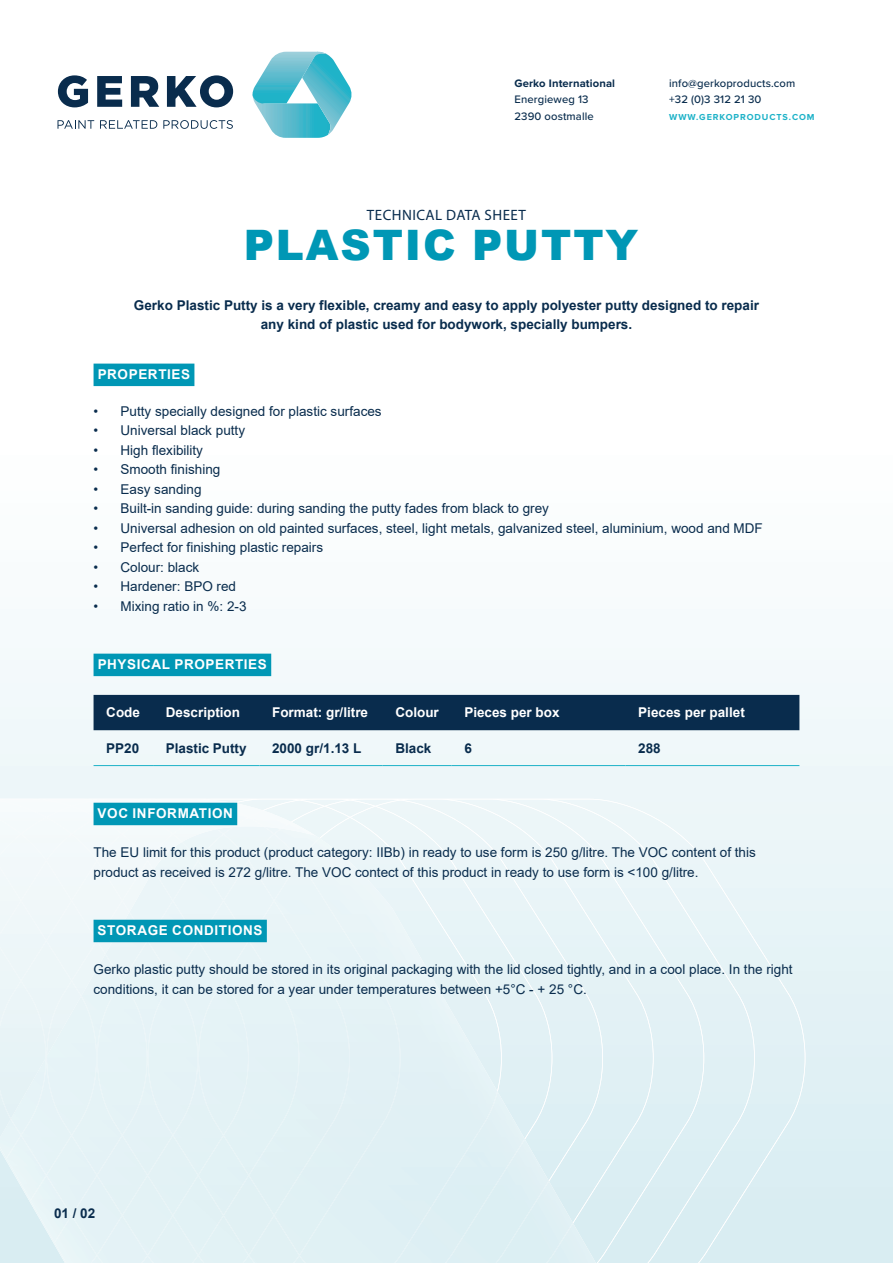
<style>
.page{position:relative;width:893px;height:1263px;background:#fff}
.page>*{position:absolute;margin:0;border:0;box-sizing:border-box;transform-origin:0 0}
.t1{font:900 42px "Arial";letter-spacing:.045em;color:#0097b5}
.t2{font:15px "Myriad Pro";letter-spacing:.03em;color:#092c4d}
.t3{font:13.5px/19.5px "Arial";color:#092c4d}
.t4{font:700 13.5px/19.5px "Arial";color:#092c4d;text-align:center}
.t5{font:700 13.5px "Arial";letter-spacing:.045em;color:#fff}
.t6{font:700 13.5px "Arial";color:#fff}
.t7{font:700 13.5px "Arial";letter-spacing:.025em;color:#fff}
.t8{font:500 11.25px/16.5px "Proxima Nova";letter-spacing:.01em;color:#092c4d}
.t9{font:700 11.25px "Proxima Nova";letter-spacing:.01em;color:#092c4d}
.t10{font:700 9px "Proxima Nova";letter-spacing:.1em;color:#1db2c8}
</style>
<div class="page">
<svg style="left:0;top:648px;width:893px;height:615px"></svg>
<svg style="left:319px;top:799px;width:486px;height:464px"></svg>
<img style="left:6px;top:1138px;width:5px;height:9px">
<img style="left:11px;top:1138px;width:35px;height:9px">
<div style="left:46px;top:1138px;width:51px;height:125px;background:#e5f3f6"></div>
<div style="left:97px;top:1138px;width:51px;height:125px;background:#e4f2f6"></div>
<div style="left:148px;top:828px;width:134px;height:435px;background:#e3f2f5"></div>
<img style="left:320px;top:838px;width:65px;height:425px">
<div style="left:385px;top:899px;width:47px;height:364px;background:#e5f3f6"></div>
<div style="left:431px;top:976px;width:48px;height:115px;background:#e4f2f5"></div>
<div style="left:478px;top:1057px;width:47px;height:82px;background:#e0f0f4"></div>
<div style="left:394px;top:1091px;width:104px;height:172px;background:#dff0f4"></div>
<div style="left:320px;top:861px;width:81px;height:394px;background:#e3f1f5"></div>
<div style="left:320px;top:901px;width:30px;height:314px;background:#e3f1f5"></div>
<div style="left:525px;top:1139px;width:71px;height:124px;background:#dbeef3"></div>
<div style="left:445px;top:1139px;width:80px;height:124px;background:#ddeff4"></div>
<div style="left:496px;top:1181px;width:53px;height:82px;background:#dceff3"></div>
<img style="left:546px;top:1222px;width:27px;height:41px">
<div style="left:198px;top:838px;width:122px;height:425px;background:#e3f2f5"></div>
<img style="left:0;top:1147px;width:66px;height:116px">
<div style="left:0;top:1119px;width:200px;height:19px;background:#e5f3f6"></div>
<div style="left:207px;top:800px;width:27px;height:318px;background:#e4f2f6"></div>
<img style="left:207px;top:800px;width:16px;height:3px">
<div style="left:235px;top:803px;width:28px;height:109px;background:#ebf5f8"></div>
<img style="left:237px;top:806px;width:12px;height:4px">
<img style="left:0;top:799px;width:207px;height:320px">
<img style="left:46px;top:803px;width:189px;height:254px">
<img style="left:234px;top:810px;width:57px;height:18px">
<img style="left:282px;top:822px;width:34px;height:14px">
<img style="left:232px;top:810px;width:32px;height:17px">
<svg style="left:281px;top:822px;width:11px;height:7px"></svg>
<svg style="left:58px;top:120px;width:36px;height:9px"></svg>
<svg style="left:100px;top:120px;width:57px;height:9px"></svg>
<svg style="left:163px;top:120px;width:70px;height:9px"></svg>
<svg style="left:58px;top:75px;width:30px;height:32px"></svg>
<svg style="left:97px;top:76px;width:25px;height:31px"></svg>
<svg style="left:131px;top:76px;width:28px;height:31px"></svg>
<svg style="left:167px;top:75px;width:66px;height:32px"></svg>
<svg style="left:252px;top:51px;width:100px;height:87px"></svg>
<div style="left:94px;top:364px;width:100px;height:22px;background:#0097b5"></div>
<div style="left:94px;top:654px;width:177px;height:22px;background:#0097b5"></div>
<div style="left:94px;top:803px;width:143px;height:22px;background:#0097b5"></div>
<div style="left:94px;top:920px;width:173px;height:22px;background:#0097b5"></div>
<div style="left:94px;top:695px;width:705px;height:35px;background:#092c4d"></div>
<hr style="left:94px;top:765px;width:59px;height:1px;background:#1db2c8">
<hr style="left:153px;top:765px;width:106px;height:1px;background:#1db2c8">
<hr style="left:259px;top:765px;width:124px;height:1px;background:#1db2c8">
<hr style="left:383px;top:765px;width:69px;height:1px;background:#1db2c8">
<hr style="left:452px;top:765px;width:173px;height:1px;background:#1db2c8">
<hr style="left:625px;top:765px;width:174px;height:1px;background:#1db2c8">
<p class="t9" style="left:514px;top:77px;width:102px">Gerko International</p>
<p class="t8" style="left:514px;top:91px;width:81px">Energieweg 13<br>2390 oostmalle</p>
<p class="t8" style="left:669px;top:74px;width:128px">info@gerkoproducts.com +32 (0)3 312 21 30</p>
<p class="t10" style="left:669px;top:112px;width:147px">WWW.GERKOPRODUCTS.COM</p>
<p class="t2" style="left:367px;top:206px;width:161px">TECHNICAL DATA SHEET</p>
<h1 class="t1" style="left:244px;top:214px;width:396px">PLASTIC PUTTY</h1>
<p class="t4" style="left:134px;top:295px;width:626px">Gerko Plastic Putty is a very flexible, creamy and easy to apply polyester putty designed to repair any kind of plastic used for bodywork, specially bumpers.</p>
<p class="t5" style="left:98px;top:365px;width:94px">PROPERTIES</p>
<p class="t3" style="left:94px;top:401px;width:290px">• Putty specially designed for plastic surfaces</p>
<p class="t3" style="left:94px;top:421px;width:153px">• Universal black putty</p>
<p class="t3" style="left:94px;top:440px;width:111px">• High flexibility</p>
<p class="t3" style="left:94px;top:460px;width:128px">• Smooth finishing</p>
<p class="t3" style="left:94px;top:479px;width:110px">• Easy sanding</p>
<p class="t3" style="left:94px;top:499px;width:457px">• Built-in sanding guide: during sanding the putty fades from black to grey</p>
<p class="t3" style="left:94px;top:518px;width:671px">• Universal adhesion on old painted surfaces, steel, light metals, galvanized steel, aluminium, wood and MDF</p>
<p class="t3" style="left:94px;top:538px;width:231px">• Perfect for finishing plastic repairs</p>
<p class="t3" style="left:94px;top:557px;width:107px">• Colour: black</p>
<p class="t3" style="left:94px;top:577px;width:144px">• Hardener: BPO red</p>
<p class="t3" style="left:94px;top:596px;width:155px">• Mixing ratio in %: 2-3</p>
<p class="t5" style="left:98px;top:655px;width:171px">PHYSICAL PROPERTIES</p>
<p class="t7" style="left:106px;top:703px;width:35px">Code</p>
<p class="t6" style="left:166px;top:703px;width:76px">Description</p>
<p class="t6" style="left:272px;top:703px;width:98px">Format: gr/litre</p>
<p class="t7" style="left:395px;top:703px;width:45px">Colour</p>
<p class="t6" style="left:464px;top:703px;width:97px">Pieces per box</p>
<p class="t6" style="left:638px;top:703px;width:108px">Pieces per pallet</p>
<p class="t4" style="left:106px;top:738px;width:35px">PP20</p>
<p class="t4" style="left:166px;top:738px;width:82px">Plastic Putty</p>
<p class="t4" style="left:272px;top:738px;width:91px">2000 gr/1.13 L</p>
<p class="t4" style="left:395px;top:738px;width:38px">Black</p>
<p class="t4" style="left:464px;top:738px;width:9px">6</p>
<p class="t4" style="left:638px;top:738px;width:24px">288</p>
<p class="t5" style="left:98px;top:804px;width:137px">VOC INFORMATION</p>
<p class="t3" style="left:94px;top:843px;width:664px">The EU limit for this product (product category: IIBb) in ready to use form is 250 g/litre. The VOC content of this product as received is 272 g/litre. The VOC contect of this product in ready to use form is &lt;100 g/litre.</p>
<p class="t5" style="left:98px;top:921px;width:166px">STORAGE CONDITIONS</p>
<p class="t3" style="left:94px;top:960px;width:701px">Gerko plastic putty should be stored in its original packaging with the lid closed tightly, and in a cool place. In the right conditions, it can be stored for a year under temperatures between +5°C - + 25 °C.</p>
<p class="t4" style="left:54px;top:1204px;width:43px">01 / 02</p>
</div>
